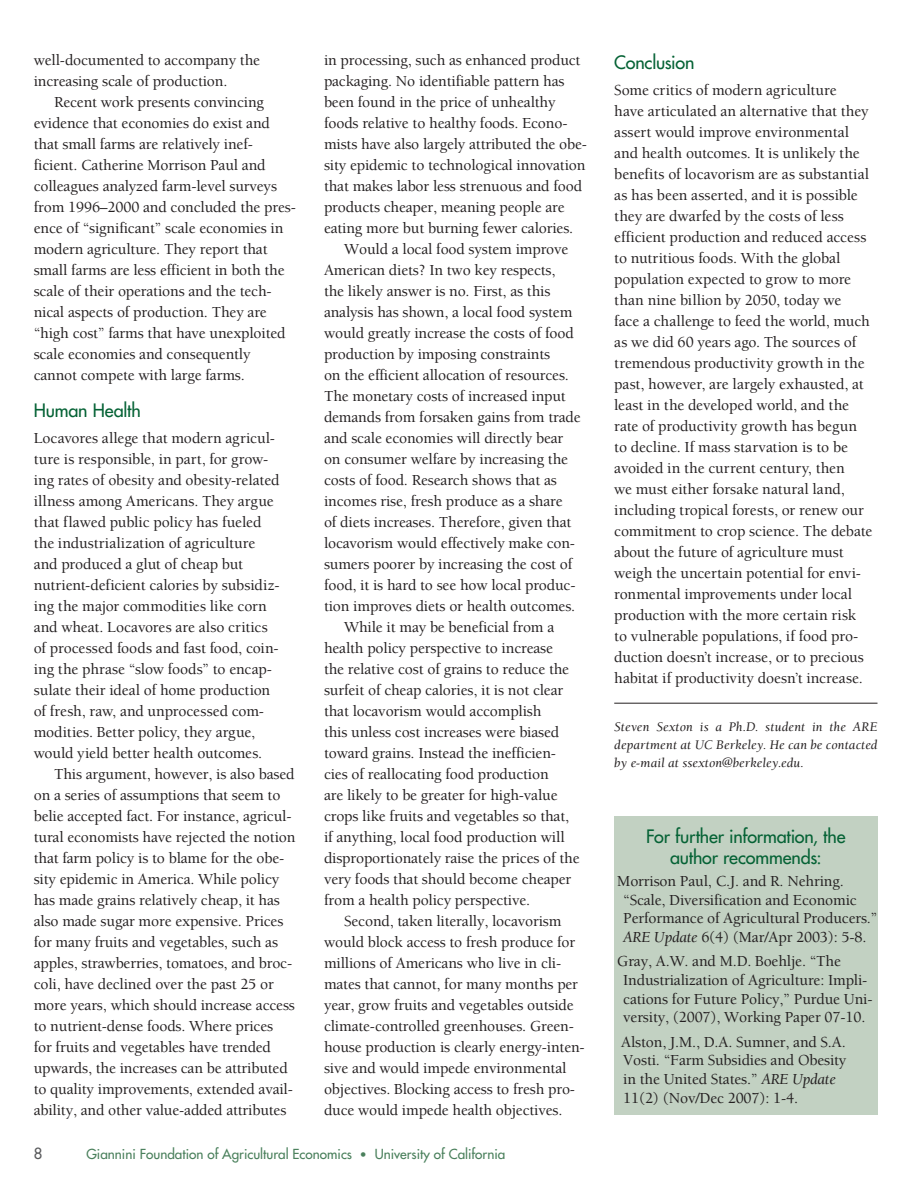
<style>
.page{position:relative;width:918px;height:1188px;background:#fff}
.page>*{position:absolute;margin:0;border:0;box-sizing:border-box;transform-origin:0 0}
.t1{font:500 18px/21px "Futura Std";letter-spacing:-.01em;color:#056235;text-align:center}
.t2{font:500 15.75px/21px "Berkeley Std";letter-spacing:-.01em;color:#231f20}
.t3{font:500 15px "Futura Std";color:#57585a}
.t4{font:italic 13.5px/18px "Berkeley Std";letter-spacing:.01em;color:#231f20;text-align:justify}
.t5{font:500 13.5px "Futura Std";color:#4a805c}
.s1{font-size:12px}
.s2{font-weight:400;font-style:italic}
</style>
<div class="page">
<div style="left:614px;top:816px;width:264px;height:298px;background:#c2d1c2"></div>
<hr style="left:614px;top:703px;width:264px;height:1px;background:#231f20">
<p class="t2" style="left:34px;top:50px;width:228px">well-documented to accompany the increasing scale of production.</p>
<p class="t2" style="left:34px;top:92px;width:264px;text-indent:20px">Recent work presents convincing evidence that economies do exist and that small farms are relatively inef&shy;ficient. Catherine Morrison Paul and colleagues analyzed farm-level surveys from 1996–2000 and concluded the pres&shy;ence of “significant” scale economies in modern agriculture. They report that small farms are less efficient in both the scale of their operations and the tech&shy;nical aspects of production. They are “high cost” farms that have unexploited scale economies and consequently cannot compete with large farms.</p>
<p class="t1" style="left:34px;top:400px;width:109px">Human Health</p>
<p class="t2" style="left:34px;top:428px;width:247px">Locavores allege that modern agricul&shy;ture is responsible, in part, for grow&shy;ing rates of obesity and obesity-related illness among Americans. They argue that flawed public policy has fueled the industrialization of agriculture and produced a glut of cheap but nutrient-deficient calories by subsidiz&shy;ing the major commodities like corn and wheat. Locavores are also critics of processed foods and fast food, coin&shy;ing the phrase “slow foods” to encap&shy;sulate their ideal of home production of fresh, raw, and unprocessed com&shy;modities. Better policy, they argue, would yield better health outcomes.</p>
<p class="t2" style="left:34px;top:764px;width:263px;text-indent:20px">This argument, however, is also based on a series of assumptions that seem to belie accepted fact. For instance, agricul&shy;tural economists have rejected the notion that farm policy is to blame for the obe&shy;sity epidemic in America. While policy has made grains relatively cheap, it has also made sugar more expensive. Prices for many fruits and vegetables, such as apples, strawberries, tomatoes, and broc&shy;coli, have declined over the past 25 or more years, which should increase access to nutrient-dense foods. Where prices<br>for fruits and vegetables have trended upwards, the increases can be attributed to quality improvements, extended avail&shy;ability, and other value-added attributes</p>
<p class="t2" style="left:324px;top:50px;width:258px">in processing, such as enhanced product</p>
<p class="t2" style="left:324px;top:71px;width:242px">packaging. No identifiable pattern has</p>
<p class="t2" style="left:324px;top:92px;width:233px">been found in the price of unhealthy</p>
<p class="t2" style="left:324px;top:113px;width:245px">foods relative to healthy foods. Econo-</p>
<p class="t2" style="left:324px;top:134px;width:265px">mists have also largely attributed the obe-</p>
<p class="t2" style="left:324px;top:155px;width:263px">sity epidemic to technological innovation</p>
<p class="t2" style="left:324px;top:176px;width:260px">that makes labor less strenuous and food</p>
<p class="t2" style="left:324px;top:197px;width:242px">products cheaper, meaning people are</p>
<p class="t2" style="left:324px;top:218px;width:251px">eating more but burning fewer calories.</p>
<p class="t2" style="left:344px;top:239px;width:226px">Would a local food system improve</p>
<p class="t2" style="left:324px;top:260px;width:233px">American diets? In two key respects,</p>
<p class="t2" style="left:324px;top:281px;width:228px">the likely answer is no. First, as this</p>
<p class="t2" style="left:324px;top:302px;width:250px">analysis has shown, a local food system</p>
<p class="t2" style="left:324px;top:323px;width:251px">would greatly increase the costs of food</p>
<p class="t2" style="left:324px;top:344px;width:228px">production by imposing constraints</p>
<p class="t2" style="left:324px;top:365px;width:246px">on the efficient allocation of resources.</p>
<p class="t2" style="left:324px;top:386px;width:243px">The monetary costs of increased input</p>
<p class="t2" style="left:324px;top:407px;width:258px">demands from forsaken gains from trade</p>
<p class="t2" style="left:324px;top:428px;width:241px">and scale economies will directly bear</p>
<p class="t2" style="left:324px;top:449px;width:246px">on consumer welfare by increasing the</p>
<p class="t2" style="left:324px;top:470px;width:234px">costs of food. Research shows that as</p>
<p class="t2" style="left:324px;top:491px;width:240px">incomes rise, fresh produce as a share</p>
<p class="t2" style="left:324px;top:512px;width:249px">of diets increases. Therefore, given that</p>
<p class="t2" style="left:324px;top:533px;width:253px">locavorism would effectively make con-</p>
<p class="t2" style="left:324px;top:554px;width:250px">sumers poorer by increasing the cost of</p>
<p class="t2" style="left:324px;top:575px;width:253px">food, it is hard to see how local produc-</p>
<p class="t2" style="left:324px;top:596px;width:253px">tion improves diets or health outcomes.</p>
<p class="t2" style="left:344px;top:617px;width:212px">While it may be beneficial from a</p>
<p class="t2" style="left:324px;top:638px;width:231px">health policy perspective to increase</p>
<p class="t2" style="left:324px;top:659px;width:247px">the relative cost of grains to reduce the</p>
<p class="t2" style="left:324px;top:680px;width:241px">surfeit of cheap calories, it is not clear</p>
<p class="t2" style="left:324px;top:701px;width:219px">that locavorism would accomplish</p>
<p class="t2" style="left:324px;top:722px;width:237px">this unless cost increases were biased</p>
<p class="t2" style="left:324px;top:743px;width:234px">toward grains. Instead the inefficien-</p>
<p class="t2" style="left:324px;top:764px;width:226px">cies of reallocating food production</p>
<p class="t2" style="left:324px;top:785px;width:235px">are likely to be greater for high-value</p>
<p class="t2" style="left:324px;top:806px;width:247px">crops like fruits and vegetables so that,</p>
<p class="t2" style="left:324px;top:827px;width:242px">if anything, local food production will</p>
<p class="t2" style="left:324px;top:848px;width:257px">disproportionately raise the prices of the</p>
<p class="t2" style="left:324px;top:869px;width:249px">very foods that should become cheaper</p>
<p class="t2" style="left:324px;top:890px;width:208px">from a health policy perspective.</p>
<p class="t2" style="left:344px;top:911px;width:219px">Second, taken literally, locavorism</p>
<p class="t2" style="left:324px;top:932px;width:253px">would block access to fresh produce for</p>
<p class="t2" style="left:324px;top:953px;width:239px">millions of Americans who live in cli-</p>
<p class="t2" style="left:324px;top:974px;width:256px">mates that cannot, for many months per</p>
<p class="t2" style="left:324px;top:995px;width:251px">year, grow fruits and vegetables outside</p>
<p class="t2" style="left:324px;top:1016px;width:252px">climate-controlled greenhouses. Green-</p>
<p class="t2" style="left:324px;top:1037px;width:262px">house production is clearly energy-inten-</p>
<p class="t2" style="left:324px;top:1058px;width:244px">sive and would impede environmental</p>
<p class="t2" style="left:324px;top:1079px;width:253px">objectives. Blocking access to fresh pro-</p>
<p class="t2" style="left:324px;top:1100px;width:240px">duce would impede health objectives.</p>
<p class="t3" style="left:34px;top:1144px;width:10px">8</p>
<p class="t5" style="left:86px;top:1145px;width:421px">Giannini Foundation of Agricultural Economics <span class="s1">•</span> University of California</p>
<p class="t1" style="left:614px;top:52px;width:82px">Conclusion</p>
<p class="t2" style="left:614px;top:80px;width:260px">Some critics of modern agriculture<br>have articulated an alternative that they assert would improve environmental and health outcomes. It is unlikely the benefits of locavorism are as substantial as has been asserted, and it is possible they are dwarfed by the costs of less efficient production and reduced access to nutritious foods. With the global population expected to grow to more than nine billion by 2050, today we<br>face a challenge to feed the world, much as we did 60 years ago. The sources of tremendous productivity growth in the past, however, are largely exhausted, at least in the developed world, and the rate of productivity growth has begun to decline. If mass starvation is to be avoided in the current century, then<br>we must either forsake natural land, including tropical forests, or renew our commitment to crop science. The debate about the future of agriculture must weigh the uncertain potential for envi&shy;ronmental improvements under local production with the more certain risk to vulnerable populations, if food pro&shy;duction doesn’t increase, or to precious habitat if productivity doesn’t increase.</p>
<p class="t4" style="left:614px;top:718px;width:265px">Steven Sexton is a Ph.D. student in the ARE department at UC Berkeley. He can be contacted by e-mail at ssexton@berkeley.edu.</p>
<p class="t1" style="left:646px;top:826px;width:201px">For further information, the author recommends:</p>
<p class="t2" style="left:623px;top:872px;width:256px;line-height:18.8px;text-indent:-6px">Morrison Paul, C.J. and R. Nehring. “Scale, Diversification and Economic Performance of Agricultural Producers.” <span class="s2">ARE Update</span> 6(4) (Mar/Apr 2003): 5-8.</p>
<p class="t2" style="left:623px;top:952px;width:251px;line-height:18.8px;text-indent:-6px">Gray, A.W. and M.D. Boehlje. “The Industrialization of Agriculture: Impli&shy;cations for Future Policy,” Purdue Uni&shy;versity, (2007), Working Paper 07-10.</p>
<p class="t2" style="left:621px;top:1033px;width:227px;line-height:18.8px">Alston, J.M., D.A. Sumner, and S.A.<br>Vosti. “Farm Subsidies and Obesity in the United States.” <span class="s2">ARE Update<br></span>11(2) (Nov/Dec 2007): 1-4.</p>
</div>
